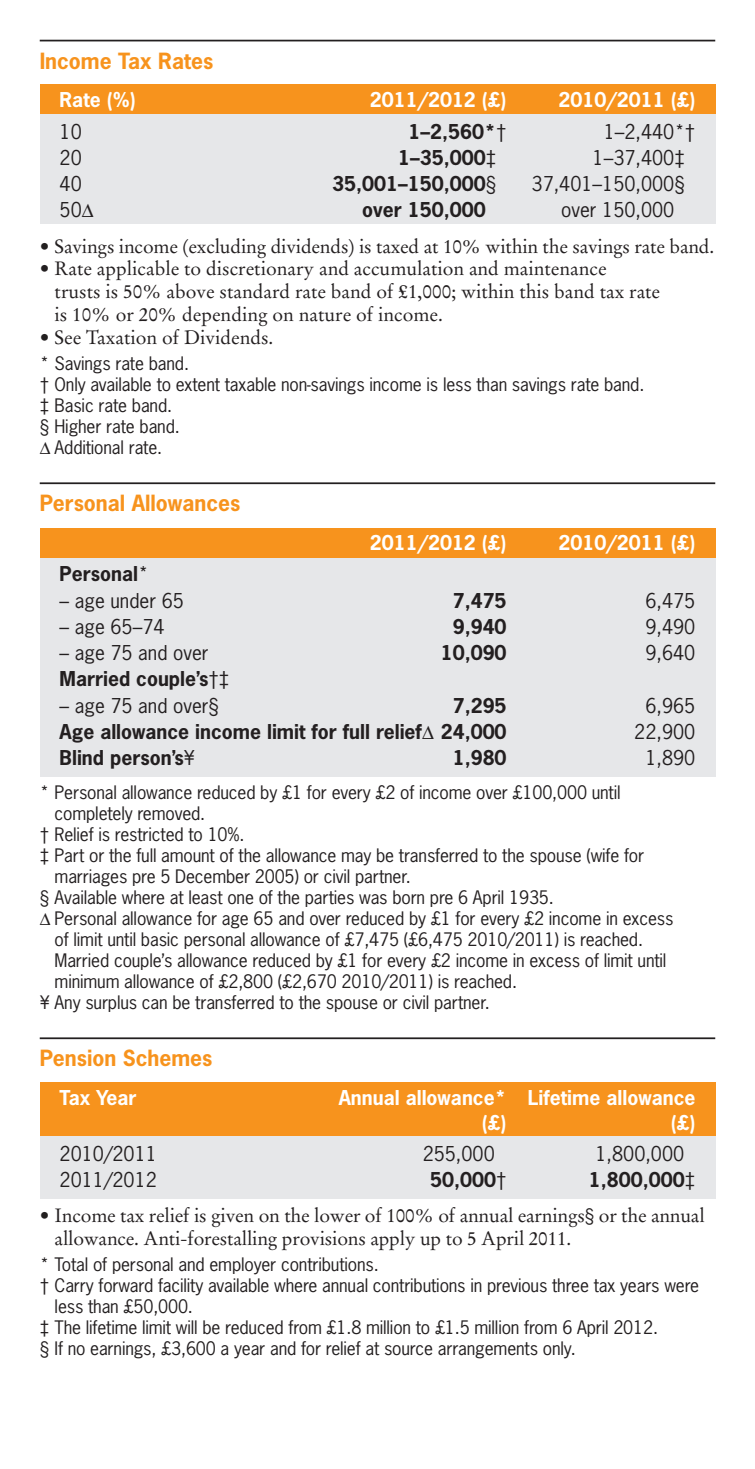
<style>
.page{position:relative;width:755px;height:1469px;background:#fff}
.page>*{position:absolute;margin:0;border:0;box-sizing:border-box;transform-origin:0 0}
.Heading_2a{font:700 21px "News Gothic LT";color:#f7931d}
._5_5pt_Stempel_Bulle{font:19.25px/22.8px "Stempel Garamond LT";letter-spacing:-.01em;color:#231f20}
.Table_Text{font:19.25px "News Gothic LT";color:#231f20}
.Table_Text-2{font:700 19.25px "News Gothic LT";color:#231f20}
.Table_Heading{font:700 19.25px "News Gothic LT";color:#fff}
.Table_Text_Last_Line{font:700 19.25px "News Gothic LT";color:#231f20}
.Table_Text_Last_Line-2{font:19.25px "News Gothic LT";color:#231f20}
._5pt_News_Annotation{font:17.5px/21px "News Gothic LT";letter-spacing:-.01em;color:#231f20}
.s1{font-weight:400}
.s2{font-weight:400;color:#e6e7e9}
.s3{color:#e6e7e9}
.s4{font-family:"News Gothic LT";font-size:17.5px}
</style>
<div class="page">
<div style="left:40px;top:528px;width:674px;height:30px;background:#f7931d"></div>
<div style="left:40px;top:1081px;width:674px;height:55px;background:#f7931d"></div>
<div style="left:40px;top:558px;width:674px;height:218px;background:#e6e7e9"></div>
<div style="left:40px;top:1136px;width:674px;height:62px;background:#e6e7e9"></div>
<div style="left:40px;top:84px;width:674px;height:30px;background:#f7931d"></div>
<div style="left:40px;top:114px;width:674px;height:109px;background:#e6e7e9"></div>
<hr style="left:40px;top:40px;width:674px;height:1px;background:#231f20">
<hr style="left:40px;top:482px;width:674px;height:2px;background:#231f20">
<hr style="left:40px;top:1037px;width:674px;height:2px;background:#231f20">
<p class="Heading_2a" style="left:40px;top:47px;width:175px">Income Tax Rates</p>
<p class="Table_Heading" style="left:60px;top:87px;width:78px">Rate (%)</p>
<p class="Table_Heading" style="left:369px;top:87px;width:138px">2011/2012 (£)</p>
<p class="Table_Heading" style="left:558px;top:87px;width:138px">2010/2011 (£)</p>
<p class="Table_Text" style="left:60px;top:119px;width:24px">10</p>
<p class="Table_Text-2" style="left:408px;top:119px;width:99px">1–2,560*<span class="s1">†</span></p>
<p class="Table_Text" style="left:603px;top:119px;width:93px">1–2,440*†</p>
<p class="Table_Text" style="left:60px;top:145px;width:24px">20</p>
<p class="Table_Text-2" style="left:398px;top:145px;width:110px">1–35,000<span class="s1">‡</span><span class="s2">†</span></p>
<p class="Table_Text" style="left:592px;top:145px;width:104px">1–37,400‡<span class="s3">†</span></p>
<p class="Table_Text" style="left:60px;top:171px;width:24px">40</p>
<p class="Table_Text-2" style="left:332px;top:171px;width:176px">35,001–150,000<span class="s1">§</span><span class="s2">†</span></p>
<p class="Table_Text" style="left:531px;top:171px;width:165px">37,401–150,000§<span class="s3">†</span></p>
<p class="Table_Text" style="left:60px;top:198px;width:35px">50∆</p>
<p class="Table_Text-2" style="left:362px;top:197px;width:146px">over 150,000<span class="s2">†§</span></p>
<p class="Table_Text" style="left:561px;top:198px;width:135px">over 150,000<span class="s3">§†</span></p>
<p class="_5_5pt_Stempel_Bulle" style="left:40px;top:235px;width:675px">• Savings income (excluding dividends) is taxed at 10% within the savings rate band.</p>
<p class="_5_5pt_Stempel_Bulle" style="left:55px;top:257px;width:606px;text-indent:-15px">• Rate applicable to discretionary and accumulation and maintenance<br>trusts is 50% above standard rate band of £1,000; within this band tax rate is 10% or 20% depending on nature of income.</p>
<p class="_5_5pt_Stempel_Bulle" style="left:40px;top:326px;width:235px">• See Taxation of Dividends.</p>
<p class="_5pt_News_Annotation" style="left:40px;top:352px;width:151px">* Savings rate band.</p>
<p class="_5pt_News_Annotation" style="left:40px;top:373px;width:605px">† Only available to extent taxable non-savings income is less than savings rate band.</p>
<p class="_5pt_News_Annotation" style="left:40px;top:394px;width:134px">‡ Basic rate band.</p>
<p class="_5pt_News_Annotation" style="left:40px;top:415px;width:141px">§ Higher rate band.</p>
<p class="_5pt_News_Annotation" style="left:40px;top:436px;width:124px">Δ Additional rate.</p>
<p class="Heading_2a" style="left:40px;top:489px;width:202px">Personal Allowances</p>
<p class="Table_Heading" style="left:369px;top:530px;width:138px">2011/2012 (£)</p>
<p class="Table_Heading" style="left:558px;top:530px;width:138px">2010/2011 (£)</p>
<p class="Table_Text-2" style="left:60px;top:561px;width:90px">Personal<span class="s1">*</span></p>
<p class="Table_Text" style="left:60px;top:588px;width:126px">– age under 65</p>
<p class="Table_Text-2" style="left:452px;top:587px;width:55px">7,475</p>
<p class="Table_Text" style="left:645px;top:588px;width:51px">6,475</p>
<p class="Table_Text" style="left:60px;top:614px;width:106px">– age 65–74</p>
<p class="Table_Text-2" style="left:452px;top:614px;width:55px">9,940</p>
<p class="Table_Text" style="left:645px;top:614px;width:51px">9,490</p>
<p class="Table_Text" style="left:60px;top:640px;width:150px">– age 75 and over</p>
<p class="Table_Text-2" style="left:440px;top:640px;width:67px">10,090</p>
<p class="Table_Text" style="left:645px;top:640px;width:51px">9,640</p>
<p class="Table_Text-2" style="left:60px;top:666px;width:171px">Married couple’s<span class="s1">†‡</span></p>
<p class="Table_Text" style="left:60px;top:693px;width:161px">– age 75 and over§</p>
<p class="Table_Text-2" style="left:452px;top:692px;width:55px">7,295</p>
<p class="Table_Text" style="left:645px;top:693px;width:51px">6,965</p>
<p class="Table_Text-2" style="left:60px;top:719px;width:448px">Age allowance income limit for full relief <span class="s1">∆</span> 24,000</p>
<p class="Table_Text" style="left:633px;top:719px;width:62px">22,900</p>
<p class="Table_Text_Last_Line" style="left:60px;top:745px;width:137px">Blind person’s<span class="s1">¥</span></p>
<p class="Table_Text_Last_Line" style="left:452px;top:745px;width:55px">1,980</p>
<p class="Table_Text_Last_Line-2" style="left:645px;top:745px;width:51px">1,890</p>
<p class="_5pt_News_Annotation" style="left:55px;top:781px;width:567px;text-indent:-15px">* Personal allowance reduced by £1 for every £2 of income over £100,000 until completely removed.</p>
<p class="_5pt_News_Annotation" style="left:40px;top:823px;width:206px">† Relief is restricted to 10%.</p>
<p class="_5pt_News_Annotation" style="left:55px;top:844px;width:590px;text-indent:-15px">‡ Part or the full amount of the allowance may be transferred to the spouse (wife for marriages pre 5 December 2005) or civil partner.</p>
<p class="_5pt_News_Annotation" style="left:40px;top:886px;width:515px">§ Available where at least one of the parties was born pre 6 April 1935.</p>
<p class="_5pt_News_Annotation" style="left:55px;top:907px;width:620px;text-indent:-15px">Δ Personal allowance for age 65 and over reduced by £1 for every £2 income in excess of limit until basic personal allowance of £7,475 (£6,475 2010/2011) is reached.<br>Married couple’s allowance reduced by £1 for every £2 income in excess of limit until minimum allowance of £2,800 (£2,670 2010/2011) is reached.</p>
<p class="_5pt_News_Annotation" style="left:40px;top:991px;width:451px">¥ Any surplus can be transferred to the spouse or civil partner.</p>
<p class="Heading_2a" style="left:40px;top:1044px;width:174px">Pension Schemes</p>
<p class="Table_Heading" style="left:60px;top:1085px;width:78px">Tax Year</p>
<p class="Table_Heading" style="left:338px;top:1085px;width:358px">Annual allowance* Lifetime allowance</p>
<p class="Table_Heading" style="left:481px;top:1109px;width:26px">(£)</p>
<p class="Table_Heading" style="left:670px;top:1109px;width:26px">(£)</p>
<p class="Table_Text" style="left:60px;top:1141px;width:99px">2010/2011</p>
<p class="Table_Text" style="left:422px;top:1141px;width:85px">255,000<span class="s3">∆</span></p>
<p class="Table_Text" style="left:595px;top:1141px;width:101px">1,800,000<span class="s3">¥</span></p>
<p class="Table_Text_Last_Line-2" style="left:60px;top:1167px;width:99px">2011/2012</p>
<p class="Table_Text_Last_Line" style="left:430px;top:1167px;width:78px">50,000<span class="s1">†</span></p>
<p class="Table_Text_Last_Line" style="left:588px;top:1167px;width:108px">1,800,000<span class="s1">‡</span></p>
<p class="_5_5pt_Stempel_Bulle" style="left:55px;top:1204px;width:651px;text-indent:-15px">• Income tax relief is given on the lower of 100% of annual earnings<span class="s4">§</span> or the annual allowance. Anti-forestalling provisions apply up to 5 April 2011.</p>
<p class="_5pt_News_Annotation" style="left:40px;top:1253px;width:340px">* Total of personal and employer contributions.</p>
<p class="_5pt_News_Annotation" style="left:55px;top:1274px;width:645px;text-indent:-15px">† Carry forward facility available where annual contributions in previous three tax years were less than £50,000.</p>
<p class="_5pt_News_Annotation" style="left:40px;top:1316px;width:619px">‡ The lifetime limit will be reduced from £1.8 million to £1.5 million from 6 April 2012.</p>
<p class="_5pt_News_Annotation" style="left:40px;top:1337px;width:537px">§ If no earnings, £3,600 a year and for relief at source arrangements only.</p>
</div>
